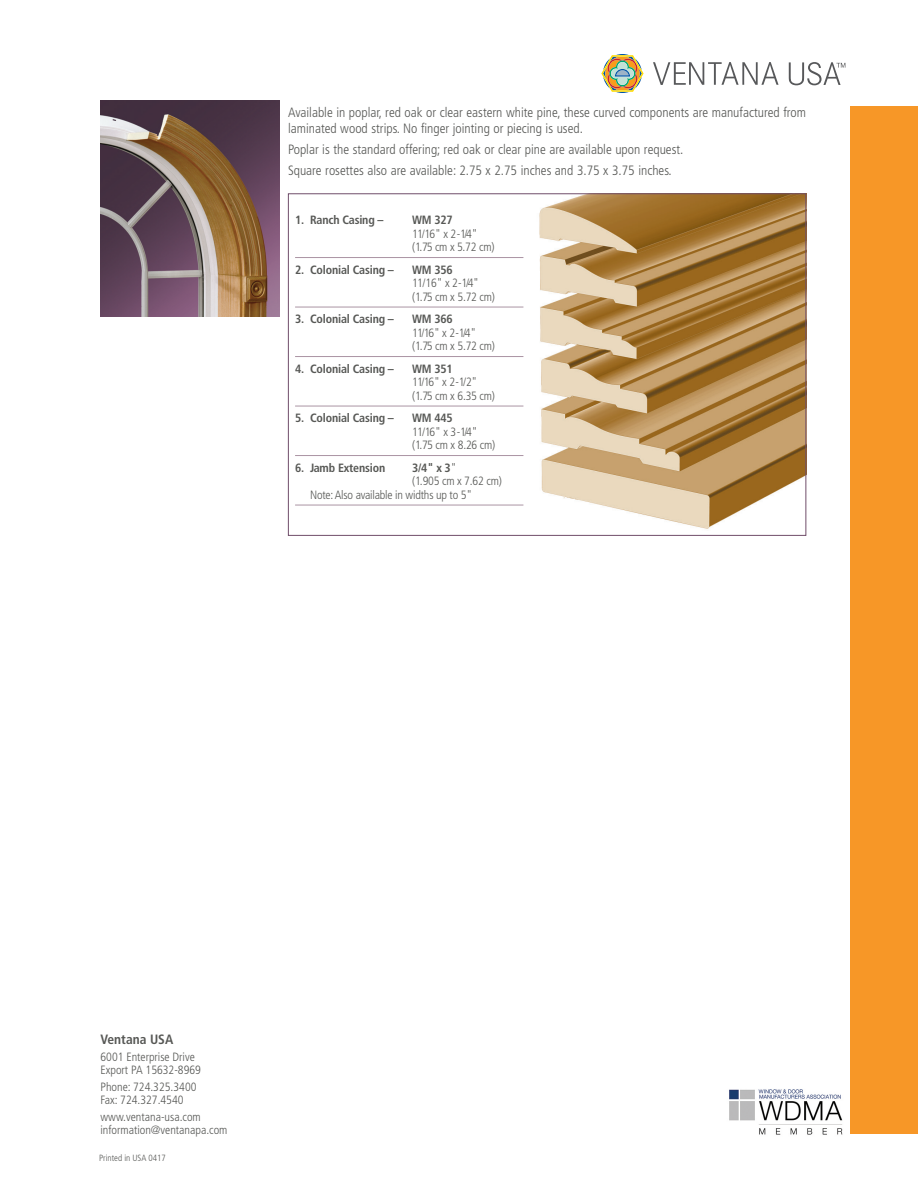
<style>
.page{position:relative;width:918px;height:1188px;background:#fff}
.page>*{position:absolute;margin:0;border:0;box-sizing:border-box;transform-origin:0 0}
.b_p2_Bullet_list_9on{font:300 condensed 13.5px/16.5px "Frutiger LT Std";color:#575855}
.c_p2_Ventana_USA{font:700 condensed 13.5px "Frutiger LT Std";color:#575855}
.c_p2_Address{font:300 condensed 12px/13.5px "Frutiger LT Std";color:#575855}
.c_p2_Address-2{font:300 condensed 12px/13.5px "Frutiger LT Std";letter-spacing:-.04em;color:#575855}
.t1{font:700 condensed 12px "Frutiger LT Std";letter-spacing:-.015em;color:#575855}
.t2{font:300 condensed 9px "Frutiger LT Std";color:#575855}
.s1{font-weight:700}
.s2{font-weight:300}
</style>
<div class="page">
<div style="left:850px;top:106px;width:68px;height:1028px;background:#f79727"></div>
<svg style="left:653px;top:62px;width:126px;height:23px"></svg>
<svg style="left:601px;top:54px;width:43px;height:39px"></svg>
<svg style="left:789px;top:62px;width:56px;height:23px"></svg>
<img style="left:100px;top:101px;width:179px;height:216px">
<hr style="left:295px;top:257px;width:228px;height:1px;background:#aa94a3">
<hr style="left:295px;top:307px;width:228px;height:1px;background:#aa94a3">
<hr style="left:295px;top:356px;width:228px;height:1px;background:#aa94a3">
<hr style="left:295px;top:406px;width:228px;height:1px;background:#aa94a3">
<hr style="left:295px;top:455px;width:228px;height:1px;background:#aa94a3">
<hr style="left:295px;top:505px;width:228px;height:1px;background:#aa94a3">
<img style="left:539px;top:195px;width:265px;height:334px">
<img style="left:729px;top:1089px;width:114px;height:46px">
<p class="b_p2_Bullet_list_9on" style="left:288px;top:104px;width:520px">Available in poplar, red oak or clear eastern white pine, these curved components are manufactured from laminated wood strips. No finger jointing or piecing is used.</p>
<p class="b_p2_Bullet_list_9on" style="left:288px;top:141px;width:397px">Poplar is the standard offering; red oak or clear pine are available upon request.</p>
<p class="b_p2_Bullet_list_9on" style="left:288px;top:162px;width:385px">Square rosettes also are available: 2.75 x 2.75 inches and 3.75 x 3.75 inches.</p>
<p class="t1" style="left:295px;top:213px;width:90px">1. Ranch Casing –</p>
<p class="c_p2_Address-2" style="left:412px;top:213px;width:84px"><span class="s1">WM 327<br></span>11/16" x 2-1/4" (1.75 cm x 5.72 cm)</p>
<p class="t1" style="left:295px;top:262px;width:100px">2. Colonial Casing –</p>
<p class="c_p2_Address" style="left:412px;top:263px;width:84px"><span class="s1">WM 356<br></span>11/16" x 2-1/4" (1.75 cm x 5.72 cm)</p>
<p class="t1" style="left:295px;top:312px;width:100px">3. Colonial Casing –</p>
<p class="c_p2_Address-2" style="left:412px;top:312px;width:84px"><span class="s1">WM 366<br></span>11/16" x 2-1/4" (1.75 cm x 5.72 cm)</p>
<p class="t1" style="left:295px;top:361px;width:100px">4. Colonial Casing –</p>
<p class="c_p2_Address-2" style="left:412px;top:362px;width:84px"><span class="s1">WM 351<br></span>11/16" x 2-1/2" (1.75 cm x 6.35 cm)</p>
<p class="t1" style="left:295px;top:411px;width:100px">5. Colonial Casing –</p>
<p class="c_p2_Address-2" style="left:412px;top:411px;width:85px"><span class="s1">WM 445<br></span>11/16" x 3-1/4" (1.75 cm x 8.26 cm)</p>
<p class="t1" style="left:295px;top:460px;width:92px">6. Jamb Extension</p>
<p class="t1" style="left:412px;top:460px;width:46px">3/4" x 3<span class="s2">"</span></p>
<p class="c_p2_Address" style="left:412px;top:474px;width:91px">(1.905 cm x 7.62 cm)</p>
<p class="c_p2_Address" style="left:310px;top:488px;width:164px">Note: Also available in widths up to 5"</p>
<p class="c_p2_Ventana_USA" style="left:100px;top:1031px;width:74px">Ventana USA</p>
<p class="c_p2_Address" style="left:100px;top:1050px;width:96px">6001 Enterprise Drive</p>
<p class="c_p2_Address" style="left:100px;top:1063px;width:102px">Export PA 15632-8969</p>
<p class="c_p2_Address" style="left:100px;top:1080px;width:98px">Phone: 724.325.3400</p>
<p class="c_p2_Address" style="left:100px;top:1093px;width:85px">Fax: 724.327.4540</p>
<p class="c_p2_Address" style="left:100px;top:1110px;width:102px">www.ventana-usa.com</p>
<p class="c_p2_Address" style="left:100px;top:1123px;width:128px">information@ventanapa.com</p>
<p class="t2" style="left:99px;top:1153px;width:68px">Printed in USA 0417</p>
</div>
